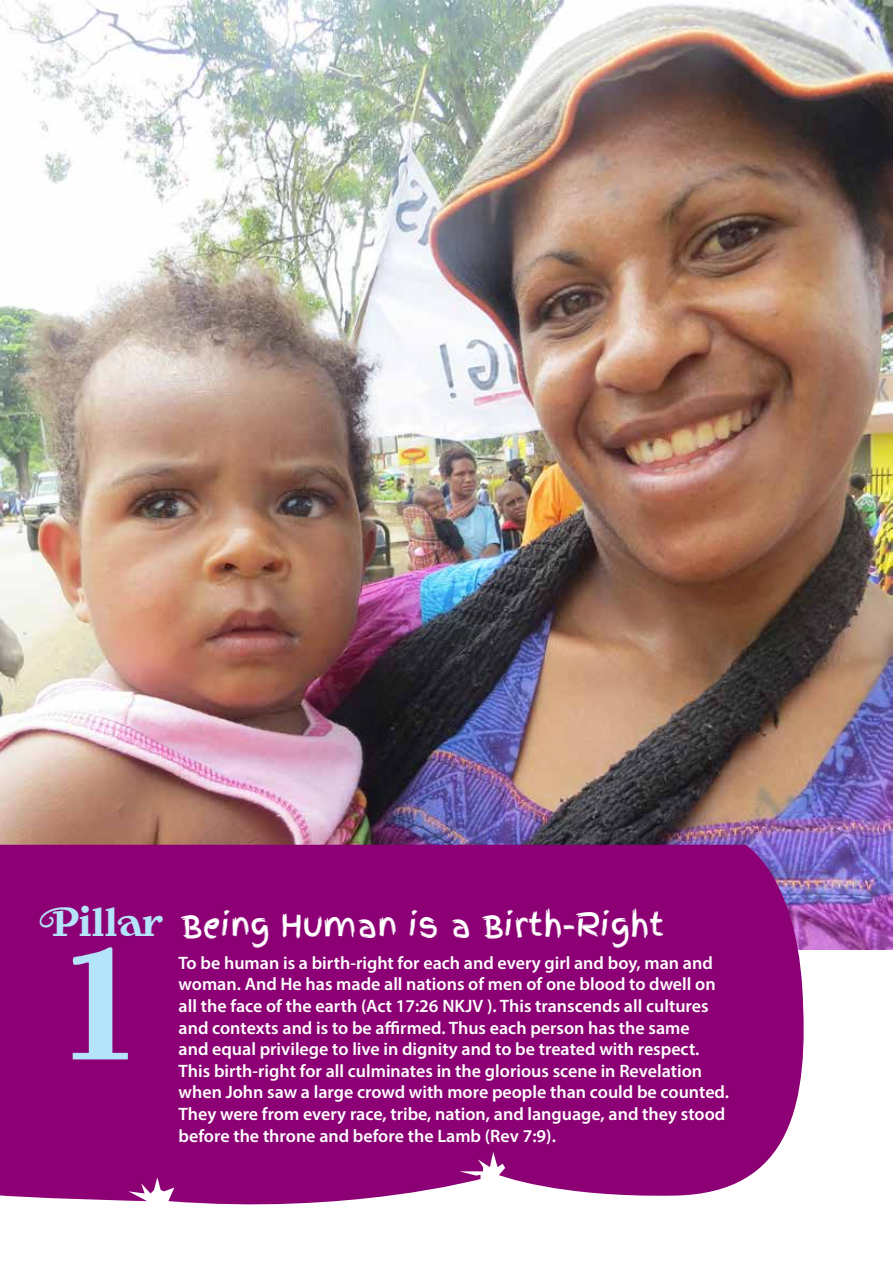
<style>
.page{position:relative;width:893px;height:1263px;background:#fff}
.page>*{position:absolute;margin:0;border:0;box-sizing:border-box;transform-origin:0 0}
.t1{font:136.5px "Rogers 2";color:#b4e3fa}
.t2{font:36px "Rogers 2";color:#b4e3fa}
.t3{font:31.5px "Finger Paint";color:#fff}
.t4{font:600 18px/21.6px "Myriad Pro";color:#fff}
</style>
<div class="page">
<img style="left:0;top:0;width:892px;height:949px">
<div style="left:0;top:845px;width:809px;height:360px;background:#8d0075"></div>
<h2 class="t2" style="left:43px;top:904px;width:123px">Pillar</h2>
<h1 class="t1" style="left:43px;top:938px;width:109px">1</h1>
<h3 class="t3" style="left:181px;top:902px;width:485px">Being Human is a Birth-Right</h3>
<p class="t4" style="left:179px;top:951px;width:552px">To be human is a birth-right for each and every girl and boy, man and woman. And He has made all nations of men of one blood to dwell on all the face of the earth (Act 17:26 NKJV ). This transcends all cultures and contexts and is to be affirmed. Thus each person has the same<br>and equal privilege to live in dignity and to be treated with respect.<br>This birth-right for all culminates in the glorious scene in Revelation when John saw a large crowd with more people than could be counted.<br>They were from every race, tribe, nation, and language, and they stood before the throne and before the Lamb (Rev 7:9).</p>
</div>
